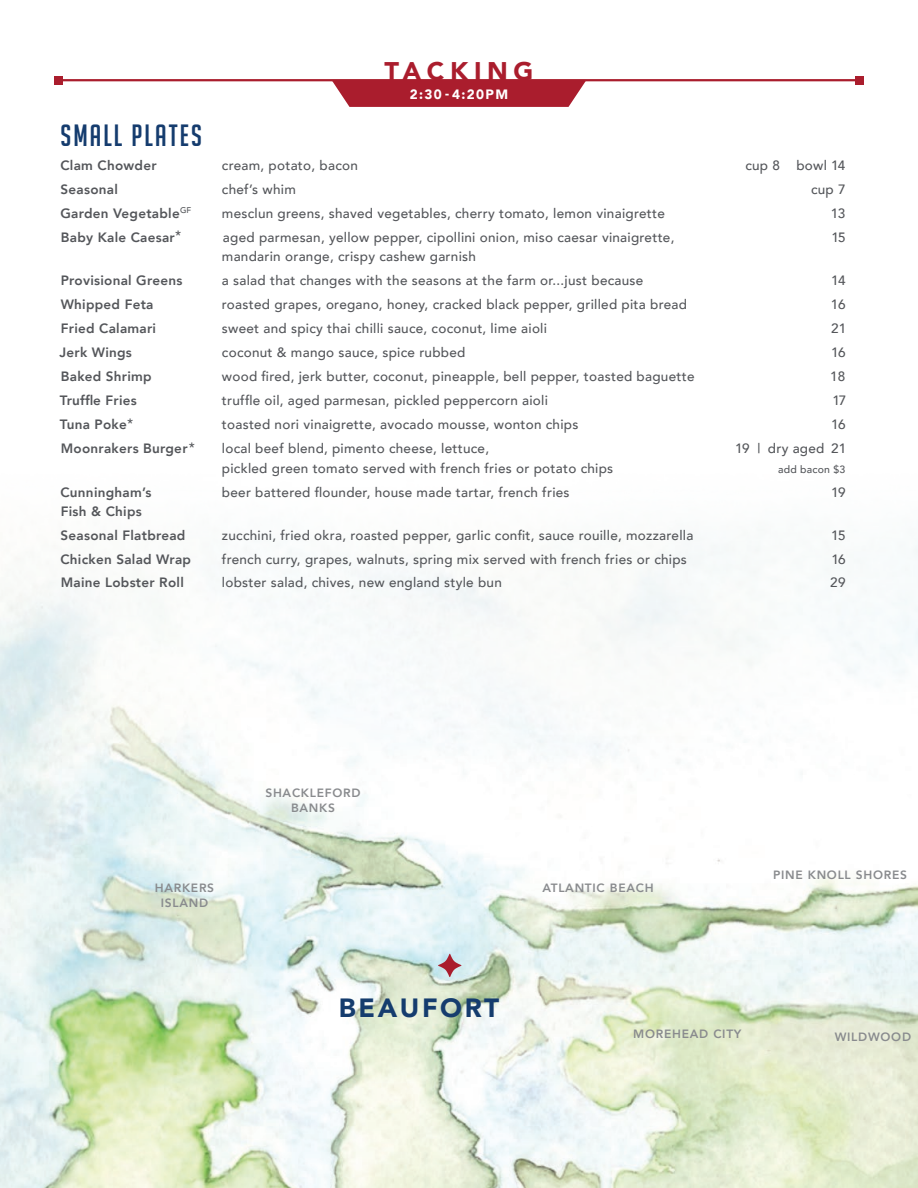
<style>
.page{position:relative;width:918px;height:1188px;background:#fff}
.page>*{position:absolute;margin:0;border:0;box-sizing:border-box;transform-origin:0 0}
.t1{font:30px "Big Noodle Titling";letter-spacing:.07em;color:#153c6e}
.t2{font:900 26.25px "Avenir";letter-spacing:.1em;color:#153c6e}
.t3{font:900 25.5px "Avenir";letter-spacing:.22em;color:#aa1d2d}
.t4{font:500 13.5px "Avenir";letter-spacing:.02em;color:#54565a}
.t5{font:800 13.5px/24px "Avenir";letter-spacing:.02em;color:#54565a}
.t6{font:900 13.5px "Avenir";letter-spacing:.1em;color:#fff}
.t7{font:800 12px/15px "Avenir";letter-spacing:.06em;color:#898b8e;text-align:center}
.t8{font:500 10.5px "Avenir";letter-spacing:.02em;color:#54565a}
.s1{font-weight:500}
</style>
<div class="page">
<hr style="left:58px;top:79px;width:802px;height:2px;background:#aa1d2d">
<div style="left:54px;top:76px;width:9px;height:9px;background:#aa1d2d"></div>
<div style="left:855px;top:76px;width:9px;height:9px;background:#aa1d2d"></div>
<svg style="left:332px;top:81px;width:254px;height:26px;background:#b02d3c"></svg>
<img style="left:0;top:547px;width:918px;height:641px">
<svg style="left:438px;top:954px;width:23px;height:23px"></svg>
<h3 class="t3" style="left:385px;top:49px;width:150px">TACKING</h3>
<p class="t6" style="left:410px;top:83px;width:100px">2:30 - 4:20PM</p>
<h1 class="t1" style="left:60px;top:119px;width:143px">SMALL PLATES</h1>
<p class="t5" style="left:60px;top:153px;width:98px">Clam Chowder</p>
<p class="t4" style="left:222px;top:153px;width:137px">cream, potato, bacon</p>
<p class="t4" style="left:745px;top:153px;width:102px">cup 8 bowl 14</p>
<p class="t5" style="left:61px;top:177px;width:59px">Seasonal</p>
<p class="t4" style="left:222px;top:177px;width:75px">chef’s whim</p>
<p class="t4" style="left:811px;top:177px;width:36px">cup 7</p>
<p class="t5" style="left:60px;top:201px;width:132px">Garden Vegetable<sup>GF</sup></p>
<p class="t4" style="left:222px;top:201px;width:444px">mesclun greens, shaved vegetables, cherry tomato, lemon vinaigrette</p>
<p class="t4" style="left:831px;top:201px;width:16px">13</p>
<p class="t5" style="left:61px;top:225px;width:122px">Baby Kale Caesar<span class="s1">*</span></p>
<p class="t4" style="left:223px;top:225px;width:453px">aged parmesan, yellow pepper, cipollini onion, miso caesar vinaigrette,</p>
<p class="t4" style="left:832px;top:225px;width:15px">15</p>
<p class="t4" style="left:222px;top:245px;width:256px">mandarin orange, crispy cashew garnish</p>
<p class="t5" style="left:61px;top:269px;width:123px">Provisional Greens</p>
<p class="t4" style="left:222px;top:269px;width:423px">a salad that changes with the seasons at the farm or...just because</p>
<p class="t4" style="left:831px;top:269px;width:16px">14</p>
<p class="t5" style="left:61px;top:293px;width:94px">Whipped Feta</p>
<p class="t4" style="left:222px;top:293px;width:467px">roasted grapes, oregano, honey, cracked black pepper, grilled pita bread</p>
<p class="t4" style="left:831px;top:293px;width:16px">16</p>
<p class="t5" style="left:61px;top:317px;width:97px">Fried Calamari</p>
<p class="t4" style="left:222px;top:317px;width:327px">sweet and spicy thai chilli sauce, coconut, lime aioli</p>
<p class="t4" style="left:831px;top:317px;width:17px">21</p>
<p class="t5" style="left:59px;top:341px;width:74px">Jerk Wings</p>
<p class="t4" style="left:222px;top:341px;width:245px">coconut &amp; mango sauce, spice rubbed</p>
<p class="t4" style="left:831px;top:341px;width:16px">16</p>
<p class="t5" style="left:61px;top:365px;width:92px">Baked Shrimp</p>
<p class="t4" style="left:222px;top:365px;width:474px">wood fired, jerk butter, coconut, pineapple, bell pepper, toasted baguette</p>
<p class="t4" style="left:830px;top:365px;width:17px">18</p>
<p class="t5" style="left:60px;top:389px;width:78px">Truffle Fries</p>
<p class="t4" style="left:222px;top:389px;width:328px">truffle oil, aged parmesan, pickled peppercorn aioli</p>
<p class="t4" style="left:832px;top:389px;width:15px">17</p>
<p class="t5" style="left:60px;top:413px;width:75px">Tuna Poke<span class="s1">*</span></p>
<p class="t4" style="left:222px;top:413px;width:358px">toasted nori vinaigrette, avocado mousse, wonton chips</p>
<p class="t4" style="left:831px;top:413px;width:16px">16</p>
<p class="t5" style="left:61px;top:437px;width:136px">Moonrakers Burger<span class="s1">*</span></p>
<p class="t4" style="left:222px;top:437px;width:269px">local beef blend, pimento cheese, lettuce,</p>
<p class="t4" style="left:735px;top:437px;width:113px">19 | dry aged 21</p>
<p class="t4" style="left:222px;top:456px;width:393px">pickled green tomato served with french fries or potato chips</p>
<p class="t8" style="left:778px;top:460px;width:69px">add bacon $3</p>
<p class="t5" style="left:60px;top:480px;width:92px">Cunningham’s</p>
<p class="t4" style="left:222px;top:480px;width:349px">beer battered flounder, house made tartar, french fries</p>
<p class="t4" style="left:831px;top:480px;width:16px">19</p>
<p class="t5" style="left:61px;top:500px;width:126px">Fish &amp; Chips<br>Seasonal Flatbread</p>
<p class="t4" style="left:222px;top:524px;width:473px">zucchini, fried okra, roasted pepper, garlic confit, sauce rouille, mozzarella</p>
<p class="t4" style="left:831px;top:524px;width:16px">15</p>
<p class="t5" style="left:60px;top:548px;width:132px">Chicken Salad Wrap</p>
<p class="t4" style="left:222px;top:548px;width:467px">french curry, grapes, walnuts, spring mix served with french fries or chips</p>
<p class="t4" style="left:831px;top:548px;width:16px">16</p>
<p class="t5" style="left:61px;top:570px;width:125px">Maine Lobster Roll</p>
<p class="t4" style="left:222px;top:570px;width:281px">lobster salad, chives, new england style bun</p>
<p class="t4" style="left:830px;top:570px;width:17px">29</p>
<p class="t7" style="left:155px;top:881px;width:61px">HARKERS<br>ISLAND</p>
<p class="t7" style="left:265px;top:786px;width:97px">SHACKLEFORD<br>BANKS</p>
<h2 class="t2" style="left:339px;top:986px;width:162px">BEAUFORT</h2>
<p class="t7" style="left:542px;top:881px;width:113px">ATLANTIC BEACH</p>
<p class="t7" style="left:773px;top:867px;width:135px">PINE KNOLL SHORES</p>
<p class="t7" style="left:633px;top:1026px;width:110px">MOREHEAD CITY</p>
<p class="t7" style="left:835px;top:1030px;width:78px">WILDWOOD</p>
</div>
